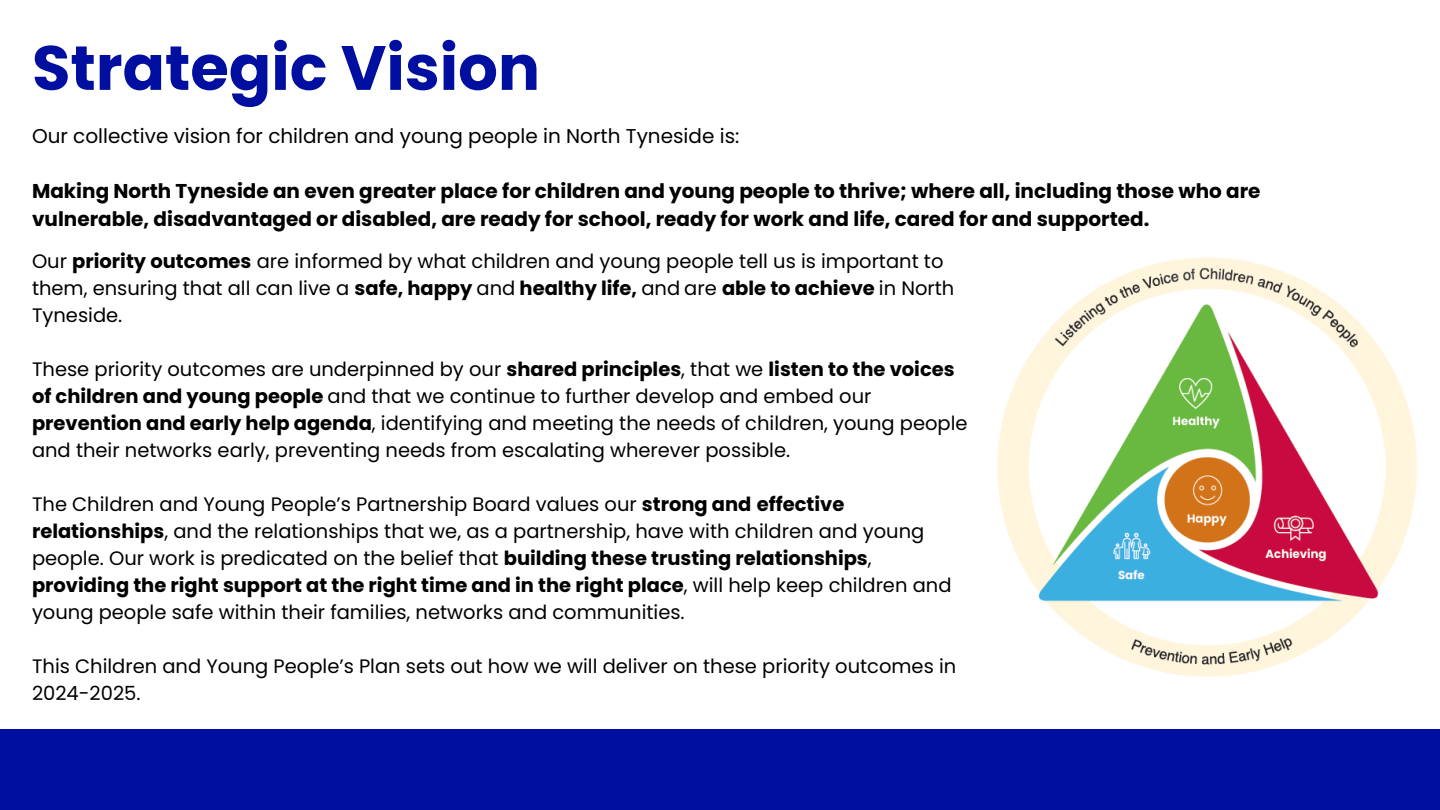
<style>
.page{position:relative;width:1440px;height:810px;background:#fff}
.page>*{position:absolute;margin:0;border:0;box-sizing:border-box;transform-origin:0 0}
.t1{font:700 62.5px "Poppins";color:#000f9f}
.t2{font:700 20px/27.8px "Poppins";color:#000}
.t3{font:20px "Poppins";color:#000}
.t4{font:19.5px/27px "Poppins";color:#000}
.s1{font-weight:700}
</style>
<div class="page">
<div style="left:0;top:729px;width:1440px;height:81px;background:#000f9f"></div>
<img style="left:997px;top:257px;width:420px;height:420px">
<p class="t1" style="left:32px;top:24px;width:510px">Strategic Vision</p>
<p class="t3" style="left:32px;top:122px;width:709px">Our collective vision for children and young people in North Tyneside is:</p>
<p class="t2" style="left:32px;top:177px;width:1230px">Making North Tyneside an even greater place for children and young people to thrive; where all, including those who are vulnerable, disadvantaged or disabled, are ready for school, ready for work and life, cared for and supported.</p>
<p class="t4" style="left:32px;top:247px;width:924px">Our <span class="s1">priority outcomes</span> are informed by what children and young people tell us is important to them, ensuring that all can live a <span class="s1">safe, happy</span> and <span class="s1">healthy life,</span> and are <span class="s1">able to achieve</span> in North<br>Tyneside.</p>
<p class="t4" style="left:32px;top:355px;width:937px">These priority outcomes are underpinned by our <span class="s1">shared principles</span>, that we <span class="s1">listen to the voices of children and young people</span> and that we continue to further develop and embed our <span class="s1">prevention and early help agenda</span>, identifying and meeting the needs of children, young people and their networks early, preventing needs from escalating wherever possible.</p>
<h2 class="t4" style="left:32px;top:490px;width:921px">The Children and Young People’s Partnership Board values our <span class="s1">strong and effective relationships</span>, and the relationships that we, as a partnership, have with children and young people. Our work is predicated on the belief that <span class="s1">building these trusting relationships</span>, <span class="s1">providing the right support at the right time and in the right place</span>, will help keep children and young people safe within their families, networks and communities.</h2>
<p class="t4" style="left:32px;top:652px;width:926px">This Children and Young People’s Plan sets out how we will deliver on these priority outcomes in<br>2024-2025.</p>
</div>
